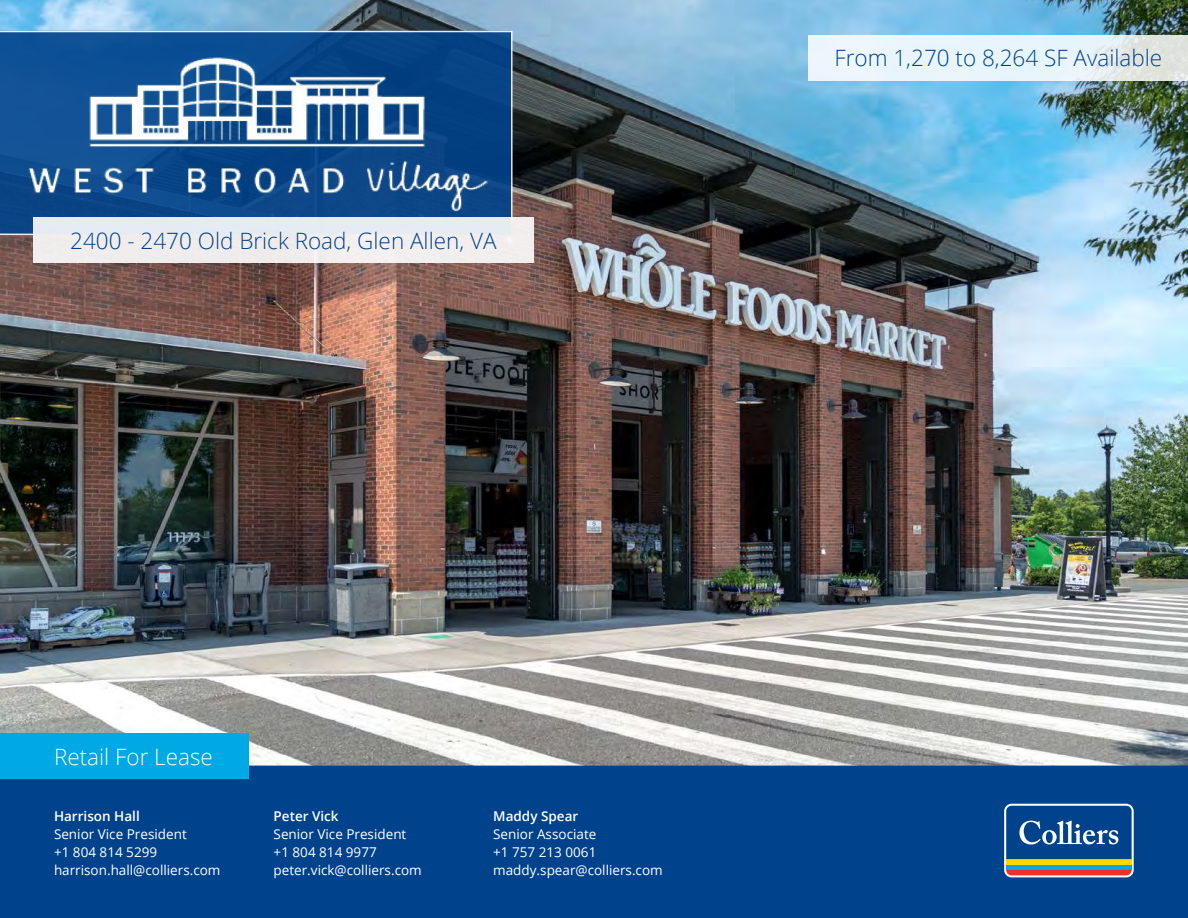
<style>
.page{position:relative;width:1188px;height:918px;background:#fff}
.page>*{position:absolute;margin:0;border:0;box-sizing:border-box;transform-origin:0 0}
.t1{font:300 22.5px "Open Sans";color:#00438c}
.t2{font:300 22.5px "Open Sans";color:#fff}
.t3{font:13.5px/18px "Open Sans";color:#fff}
.t4{font:600 13.5px "Open Sans";color:#fff}
</style>
<div class="page">
<img style="left:0;top:0;width:1188px;height:766px">
<div style="left:0;top:766px;width:1188px;height:152px;background:#00438c"></div>
<div style="left:1006px;top:865px;width:126px;height:5px;background:#00a8e4"></div>
<div style="left:1006px;top:859px;width:126px;height:6px;background:#ffd600"></div>
<svg style="left:972px;top:870px;width:160px;height:10px;background:#8d5b74"></svg>
<svg style="left:972px;top:792px;width:160px;height:68px;background:#1c5796"></svg>
<div style="left:0;top:733px;width:248px;height:46px;background:#00a8e4"></div>
<svg style="left:809px;top:35px;width:379px;height:45px;background:#e7f1f5"></svg>
<div style="left:33px;top:217px;width:501px;height:46px;background:#f1eded"></div>
<svg style="left:0;top:30px;width:513px;height:206px"></svg>
<h1 class="t1" style="left:70px;top:225px;width:428px">2400 - 2470 Old Brick Road, Glen Allen, VA</h1>
<h1 class="t1" style="left:835px;top:43px;width:329px">From 1,270 to 8,264 SF Available</h1>
<h1 class="t2" style="left:54px;top:741px;width:160px">Retail For Lease</h1>
<p class="t4" style="left:54px;top:807px;width:87px">Harrison Hall</p>
<p class="t3" style="left:54px;top:825px;width:168px">Senior Vice President<br>+1 804 814 5299 harrison.hall@colliers.com</p>
<p class="t4" style="left:274px;top:807px;width:67px">Peter Vick</p>
<p class="t3" style="left:274px;top:825px;width:150px">Senior Vice President +1 804 814 9977 peter.vick@colliers.com</p>
<p class="t4" style="left:493px;top:807px;width:87px">Maddy Spear</p>
<p class="t3" style="left:493px;top:825px;width:171px">Senior Associate<br>+1 757 213 0061 maddy.spear@colliers.com</p>
</div>
